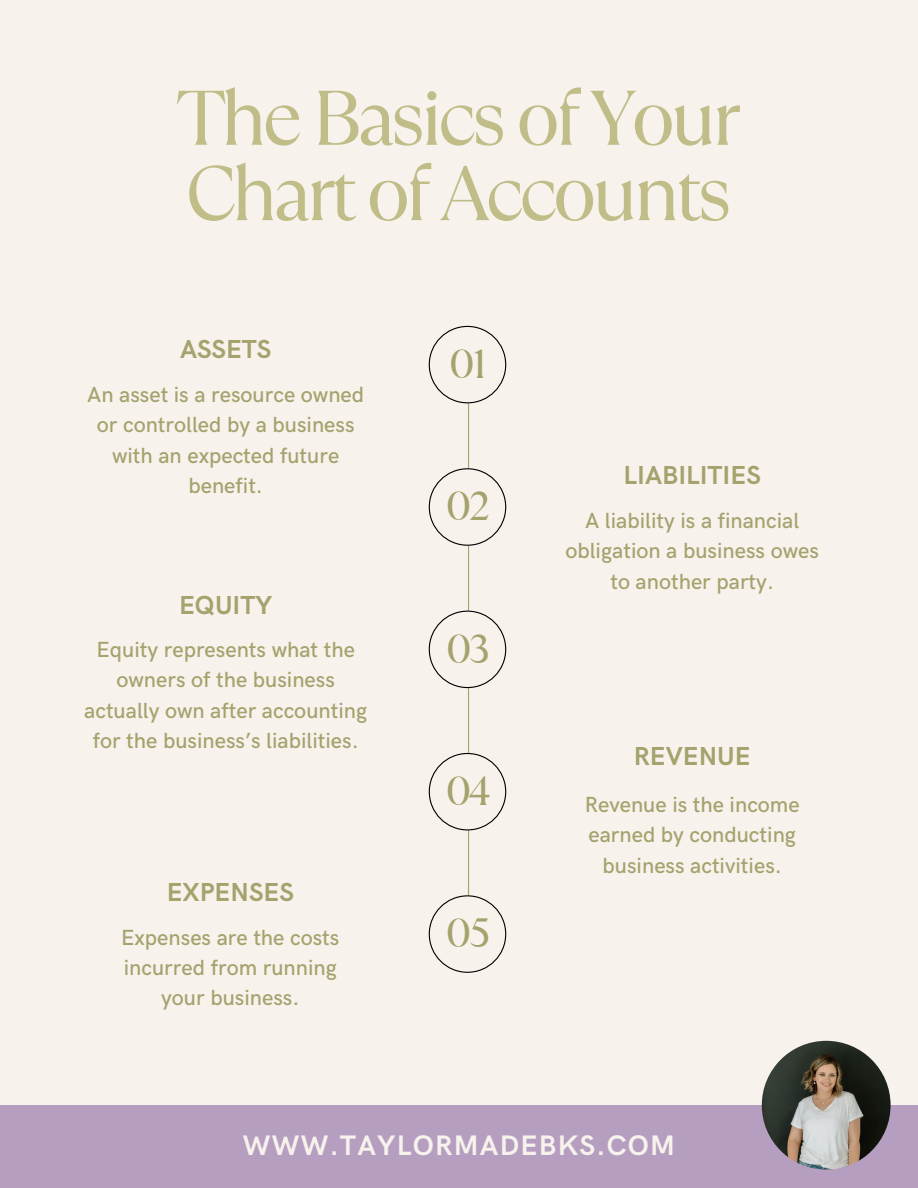
<style>
.page{position:relative;width:918px;height:1188px;background:#f7f2ec}
.page>*{position:absolute;margin:0;border:0;box-sizing:border-box;transform-origin:0 0}
.t1{font:77.1px/75.3px "TT Ramillas";letter-spacing:-.065em;color:#c0bd88}
.t2{font:40.65px "TT Ramillas";letter-spacing:-.065em;color:#a5a26e}
.t3{font:700 28.35px "HK Grotesk";letter-spacing:.045em;color:#f7f2ec}
.t4{font:700 26.1px "HK Grotesk";color:#a5a26e}
.t5{font:500 22.05px/30.3px "HK Grotesk";color:#a5a26e;text-align:center}
</style>
<div class="page">
<div style="left:0;top:1105px;width:918px;height:83px;background:#b59ec0"></div>
<hr style="left:468px;top:350px;width:1px;height:561px;background:#a5a26e">
<svg style="left:429px;top:326px;width:77px;height:77px"></svg>
<svg style="left:429px;top:468px;width:77px;height:78px"></svg>
<svg style="left:429px;top:611px;width:77px;height:77px"></svg>
<svg style="left:429px;top:753px;width:77px;height:77px"></svg>
<svg style="left:429px;top:895px;width:77px;height:78px"></svg>
<img style="left:762px;top:1041px;width:129px;height:129px;border-radius:50%">
<h2 class="t1" style="left:177px;top:81px;width:566px">The Basics of Your<br>Chart of Accounts</h2>
<h2 class="t4" style="left:180px;top:335px;width:93px">ASSETS</h2>
<p class="t5" style="left:87px;top:380px;width:279px">An asset is a resource owned or controlled by a business with an expected future benefit.</p>
<p class="t4" style="left:179px;top:590px;width:95px">EQUITY</p>
<p class="t5" style="left:84px;top:635px;width:284px">Equity represents what the owners of the business actually own after accounting for the business’s liabilities.</p>
<p class="t4" style="left:167px;top:878px;width:129px">EXPENSES</p>
<p class="t5" style="left:121px;top:923px;width:220px">Expenses are the costs incurred from running your business.</p>
<h1 class="t2" style="left:449px;top:336px;width:40px">01</h1>
<h2 class="t2" style="left:445px;top:478px;width:47px">02</h2>
<p class="t2" style="left:446px;top:620px;width:46px">03</p>
<h2 class="t2" style="left:445px;top:763px;width:47px">04</h2>
<p class="t2" style="left:445px;top:905px;width:47px">05</p>
<p class="t4" style="left:624px;top:461px;width:139px">LIABILITIES</p>
<h2 class="t5" style="left:565px;top:506px;width:255px">A liability is a financial obligation a business owes to another party.</h2>
<p class="t4" style="left:634px;top:742px;width:118px">REVENUE</p>
<h2 class="t5" style="left:585px;top:790px;width:216px">Revenue is the income earned by conducting business activities.</h2>
<p class="t3" style="left:243px;top:1130px;width:433px">WWW.TAYLORMADEBKS.COM</p>
</div>
